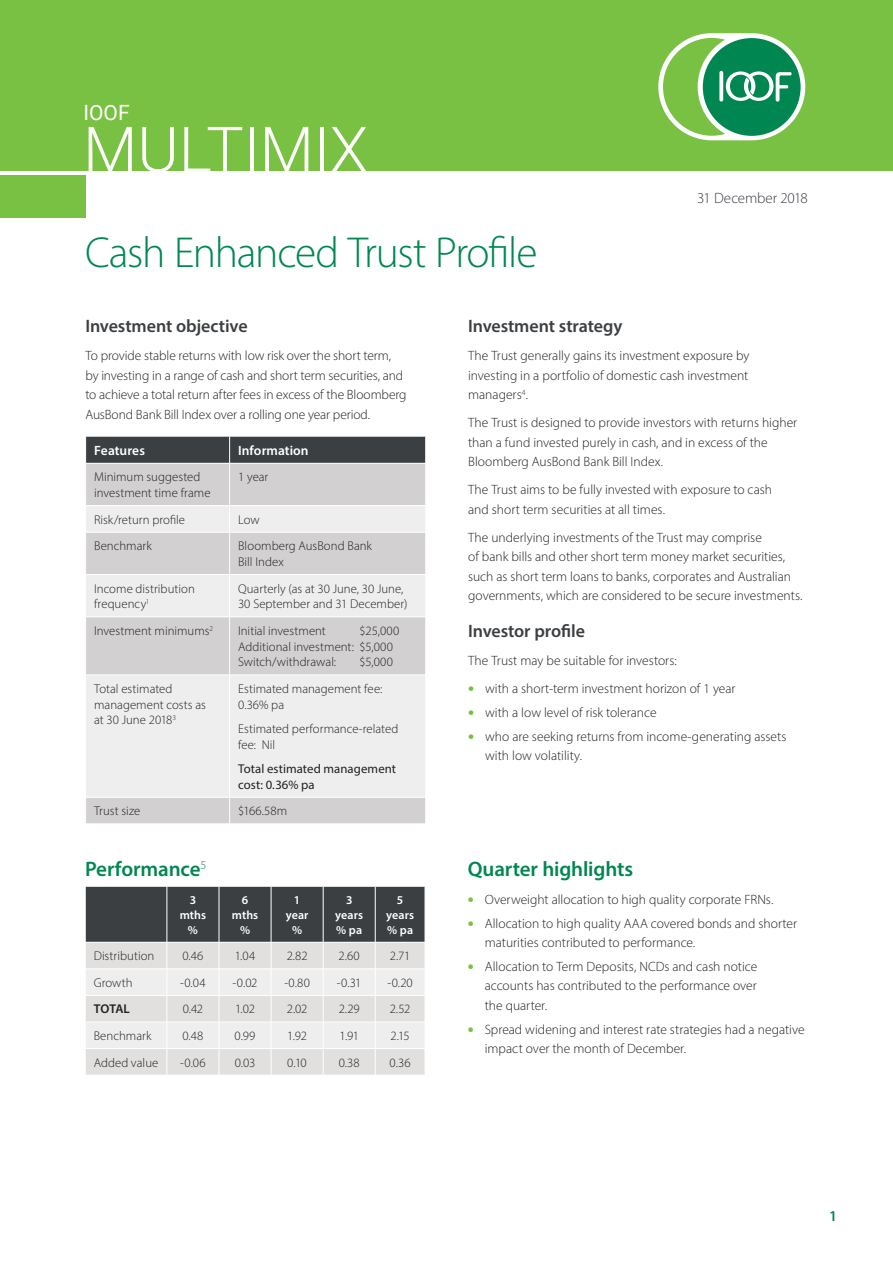
<style>
.page{position:relative;width:893px;height:1263px;background:#fff}
.page>*{position:absolute;margin:0;border:0;box-sizing:border-box;transform-origin:0 0}
.t1{font:300 63px "Roboto";letter-spacing:-.005em;color:#fff}
.t2{font:300 43.5px "Myriad Pro";letter-spacing:-.03em;color:#008751}
.t3{font:600 21px "Myriad Pro";letter-spacing:-.005em;color:#008751}
.t4{font:21px "Roboto";color:#fff}
.t5{font:600 18px "Myriad Pro";letter-spacing:-.005em;color:#3c3f42}
.t6{font:300 15px "Myriad Pro";letter-spacing:-.005em;color:#393c43}
.t7{font:600 15px "Myriad Pro";color:#008751}
.t8{font:300 13.5px/19.5px "Myriad Pro";color:#231f20}
.t9{font:600 13.5px "Myriad Pro";letter-spacing:.005em;color:#fff}
.t10{font:300 12.75px/15.8px "Myriad Pro";color:#231f20}
.t11{font:12.75px/15.8px "Myriad Pro";letter-spacing:.005em;color:#231f20}
.t12{font:600 12.75px "Myriad Pro";letter-spacing:-.005em;color:#231f20}
.t13{font:600 12px/15px "Myriad Pro";letter-spacing:.01em;color:#fff;text-align:center}
.s1{font-weight:900;font-size:16.5px;color:#79c142}
</style>
<div class="page">
<div style="left:0;top:175px;width:86px;height:42px;background:#79c142"></div>
<div style="left:0;top:0;width:893px;height:170px;background:#79c142"></div>
<div style="left:658px;top:33px;width:147px;height:107px;background:#fff;border-radius:54px"></div>
<div style="left:703px;top:38px;width:98px;height:98px;background:#008751;border-radius:50%"></div>
<svg style="left:663px;top:38px;width:129px;height:98px"></svg>
<svg style="left:85px;top:886px;width:340px;height:189px;background:#b6b6b7"></svg>
<div style="left:86px;top:464px;width:339px;height:359px;background:#d2d0d0"></div>
<svg style="left:86px;top:506px;width:339px;height:291px;background:#e4e3e4"></svg>
<hr style="left:229px;top:463px;width:1px;height:42px;background:#fff">
<svg style="left:229px;top:506px;width:1px;height:26px"></svg>
<hr style="left:229px;top:532px;width:1px;height:42px;background:#fff">
<hr style="left:229px;top:575px;width:1px;height:42px;background:#fff">
<hr style="left:229px;top:617px;width:1px;height:58px;background:#fff">
<hr style="left:229px;top:675px;width:1px;height:122px;background:#fff">
<svg style="left:229px;top:798px;width:1px;height:25px"></svg>
<svg style="left:85px;top:436px;width:341px;height:27px;background:#444749"></svg>
<hr style="left:85px;top:505px;width:145px;height:1px;background:#fff">
<hr style="left:230px;top:505px;width:196px;height:1px;background:#fff">
<hr style="left:85px;top:532px;width:145px;height:1px;background:#fff">
<hr style="left:230px;top:532px;width:196px;height:1px;background:#fff">
<hr style="left:85px;top:574px;width:145px;height:1px;background:#fff">
<hr style="left:230px;top:574px;width:196px;height:1px;background:#fff">
<hr style="left:85px;top:617px;width:145px;height:1px;background:#fff">
<hr style="left:230px;top:617px;width:196px;height:1px;background:#fff">
<hr style="left:85px;top:675px;width:145px;height:1px;background:#fff">
<hr style="left:230px;top:675px;width:196px;height:1px;background:#fff">
<hr style="left:85px;top:797px;width:145px;height:1px;background:#fff">
<hr style="left:230px;top:797px;width:196px;height:1px;background:#fff">
<h3 class="t4" style="left:83px;top:98px;width:48px">IOOF</h3>
<h1 class="t1" style="left:83px;top:105px;width:287px">MULTIMIX</h1>
<h2 class="t2" style="left:85px;top:226px;width:454px">Cash Enhanced Trust Profile</h2>
<p class="t6" style="left:697px;top:189px;width:112px">31 December 2018</p>
<h3 class="t5" style="left:85px;top:315px;width:164px">Investment objective</h3>
<p class="t8" style="left:85px;top:346px;width:323px">To provide stable returns with low risk over the short term, by investing in a range of cash and short term securities, and to achieve a total return after fees in excess of the Bloomberg AusBond Bank Bill Index over a rolling one year period.</p>
<p class="t9" style="left:94px;top:442px;width:52px">Features</p>
<p class="t9" style="left:238px;top:442px;width:72px">Information</p>
<p class="t10" style="left:94px;top:469px;width:118px">Minimum suggested investment time frame</p>
<p class="t10" style="left:238px;top:469px;width:32px">1 year</p>
<p class="t10" style="left:94px;top:511px;width:93px">Risk/return profile</p>
<p class="t10" style="left:238px;top:511px;width:23px">Low</p>
<p class="t10" style="left:94px;top:538px;width:59px">Benchmark</p>
<p class="t10" style="left:238px;top:538px;width:135px">Bloomberg AusBond Bank<br>Bill Index</p>
<p class="t10" style="left:94px;top:580px;width:102px">Income distribution frequency<sup>1</sup></p>
<p class="t10" style="left:238px;top:580px;width:171px">Quarterly (as at 30 June, 30 June,<br>30 September and 31 December)</p>
<p class="t10" style="left:94px;top:623px;width:120px">Investment minimums<sup>2</sup></p>
<p class="t10" style="left:238px;top:623px;width:89px">Initial investment</p>
<p class="t10" style="left:238px;top:623px;width:163px;text-indent:121px">$25,000<br>Additional investment: $5,000<br>Switch/withdrawal:</p>
<p class="t10" style="left:360px;top:654px;width:35px">$5,000</p>
<p class="t10" style="left:94px;top:681px;width:113px">Total estimated management costs as at 30 June 2018<sup>3</sup></p>
<p class="t10" style="left:238px;top:681px;width:146px">Estimated management fee:<br>0.36% pa</p>
<p class="t10" style="left:238px;top:721px;width:162px">Estimated performance-related fee: Nil</p>
<p class="t11" style="left:238px;top:761px;width:159px">Total estimated management cost: 0.36% pa</p>
<p class="t10" style="left:94px;top:803px;width:48px">Trust size</p>
<p class="t10" style="left:238px;top:803px;width:51px">$166.58m</p>
<h3 class="t3" style="left:85px;top:855px;width:123px">Performance<sup>5</sup></h3>
<p class="t13" style="left:180px;top:892px;width:28px">3 mths %</p>
<p class="t13" style="left:232px;top:892px;width:28px">6 mths %</p>
<p class="t13" style="left:286px;top:892px;width:24px">1 year %</p>
<p class="t13" style="left:335px;top:892px;width:29px">3 years % pa</p>
<p class="t13" style="left:386px;top:892px;width:29px">5 years % pa</p>
<p class="t10" style="left:94px;top:948px;width:62px">Distribution</p>
<p class="t10" style="left:182px;top:948px;width:23px">0.46</p>
<p class="t10" style="left:235px;top:948px;width:22px">1.04</p>
<p class="t10" style="left:287px;top:948px;width:22px">2.82</p>
<p class="t10" style="left:339px;top:948px;width:23px">2.60</p>
<p class="t10" style="left:390px;top:948px;width:22px">2.71</p>
<p class="t10" style="left:94px;top:975px;width:40px">Growth</p>
<p class="t10" style="left:180px;top:975px;width:27px">-0.04</p>
<p class="t10" style="left:233px;top:975px;width:26px">-0.02</p>
<p class="t10" style="left:284px;top:975px;width:27px">-0.80</p>
<p class="t10" style="left:337px;top:975px;width:26px">-0.31</p>
<p class="t10" style="left:387px;top:975px;width:27px">-0.20</p>
<p class="t12" style="left:94px;top:1001px;width:38px">TOTAL</p>
<p class="t10" style="left:183px;top:1001px;width:22px">0.42</p>
<p class="t10" style="left:235px;top:1001px;width:22px">1.02</p>
<p class="t10" style="left:287px;top:1001px;width:22px">2.02</p>
<p class="t10" style="left:339px;top:1001px;width:23px">2.29</p>
<p class="t10" style="left:390px;top:1001px;width:22px">2.52</p>
<p class="t10" style="left:94px;top:1028px;width:59px">Benchmark</p>
<p class="t10" style="left:182px;top:1028px;width:23px">0.48</p>
<p class="t10" style="left:235px;top:1028px;width:22px">0.99</p>
<p class="t10" style="left:287px;top:1028px;width:21px">1.92</p>
<p class="t10" style="left:339px;top:1028px;width:21px">1.91</p>
<p class="t10" style="left:390px;top:1028px;width:21px">2.15</p>
<p class="t10" style="left:94px;top:1054px;width:66px">Added value</p>
<p class="t10" style="left:180px;top:1054px;width:27px">-0.06</p>
<p class="t10" style="left:235px;top:1054px;width:22px">0.03</p>
<p class="t10" style="left:287px;top:1054px;width:21px">0.10</p>
<p class="t10" style="left:339px;top:1054px;width:22px">0.38</p>
<p class="t10" style="left:390px;top:1054px;width:23px">0.36</p>
<h3 class="t5" style="left:468px;top:315px;width:156px">Investment strategy</h3>
<p class="t8" style="left:468px;top:346px;width:283px;text-align:justify">The Trust generally gains its investment exposure by investing in a portfolio of domestic cash investment managers<sup>4</sup>.</p>
<p class="t8" style="left:468px;top:413px;width:331px">The Trust is designed to provide investors with returns higher than a fund invested purely in cash, and in excess of the<br>Bloomberg AusBond Bank Bill Index.</p>
<p class="t8" style="left:468px;top:480px;width:305px">The Trust aims to be fully invested with exposure to cash and short term securities at all times.</p>
<p class="t8" style="left:468px;top:528px;width:336px">The underlying investments of the Trust may comprise<br>of bank bills and other short term money market securities, such as short term loans to banks, corporates and Australian governments, which are considered to be secure investments.</p>
<h3 class="t5" style="left:468px;top:620px;width:118px">Investor profile</h3>
<p class="t8" style="left:468px;top:651px;width:210px">The Trust may be suitable for investors:</p>
<p class="t8" style="left:468px;top:679px;width:269px"><span class="s1">•</span> with a short-term investment horizon of 1 year</p>
<p class="t8" style="left:468px;top:703px;width:190px"><span class="s1">•</span> with a low level of risk tolerance</p>
<p class="t8" style="left:485px;top:726px;width:303px;text-indent:-17px"><span class="s1">•</span> who are seeking returns from income-generating assets with low volatility.</p>
<h3 class="t3" style="left:468px;top:855px;width:167px">Quarter highlights</h3>
<p class="t8" style="left:468px;top:889px;width:307px"><span class="s1">•</span> Overweight allocation to high quality corporate FRNs.</p>
<p class="t8" style="left:485px;top:913px;width:314px;text-indent:-17px"><span class="s1">•</span> Allocation to high quality AAA covered bonds and shorter maturities contributed to performance.</p>
<p class="t8" style="left:485px;top:956px;width:274px;text-align:justify;text-indent:-17px"><span class="s1">•</span> Allocation to Term Deposits, NCDs and cash notice accounts has contributed to the performance over the quarter.</p>
<p class="t8" style="left:485px;top:1019px;width:321px;text-indent:-17px"><span class="s1">•</span> Spread widening and interest rate strategies had a negative impact over the month of December.</p>
<p class="t7" style="left:829px;top:1206px;width:10px">1</p>
</div>
